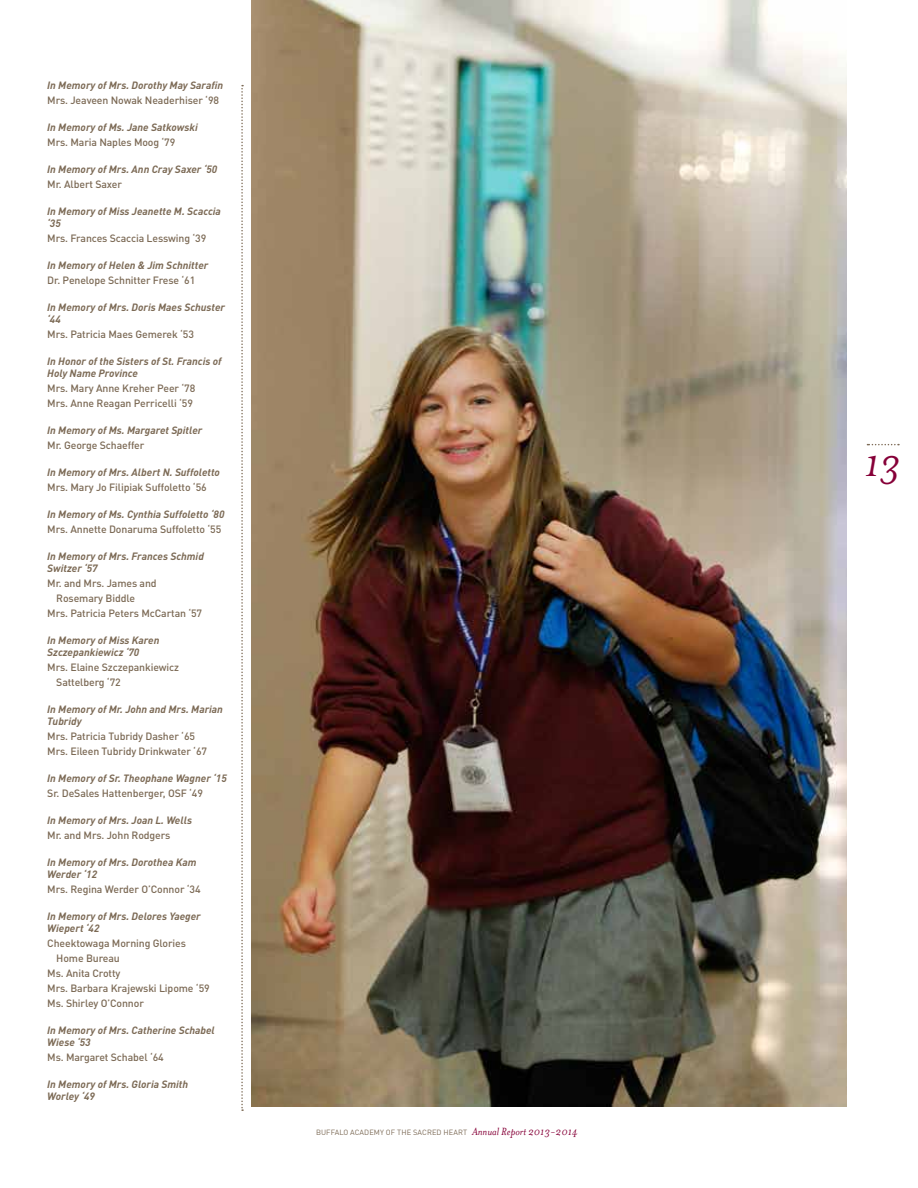
<style>
.page{position:relative;width:918px;height:1188px;background:#fff}
.page>*{position:absolute;margin:0;border:0;box-sizing:border-box;transform-origin:0 0}
.t1{font:italic 45px "Mrs Eaves";color:#860038}
.t2{font:italic 700 10.5px/12px "DIN Pro";color:#7c6a55}
.t3{font:500 10.5px/15px "DIN Pro";letter-spacing:-.01em;color:#7c6a55}
.t4{font:7.5px "DIN Pro";letter-spacing:.01em;color:#7c6a55}
.s1{font-family:"Mrs Eaves";font-style:italic;font-size:12px;color:#860038}
</style>
<div class="page">
<img style="left:251px;top:0;width:596px;height:1107px">
<svg style="left:867px;top:444px;width:32px;height:1px"></svg>
<svg style="left:241px;top:85px;width:2px;height:1026px"></svg>
<p class="t2" style="left:47px;top:79px;width:177px">In Memory of Mrs. Dorothy May Sarafin</p>
<p class="t3" style="left:47px;top:92px;width:173px">Mrs. Jeaveen Nowak Neaderhiser ‘98</p>
<p class="t2" style="left:47px;top:121px;width:152px">In Memory of Ms. Jane Satkowski</p>
<p class="t3" style="left:47px;top:134px;width:130px">Mrs. Maria Naples Moog ‘79</p>
<p class="t2" style="left:47px;top:163px;width:172px">In Memory of Mrs. Ann Cray Saxer ‘50</p>
<p class="t3" style="left:47px;top:176px;width:76px">Mr. Albert Saxer</p>
<p class="t2" style="left:47px;top:205px;width:175px">In Memory of Miss Jeanette M. Scaccia ‘35</p>
<p class="t3" style="left:47px;top:230px;width:161px">Mrs. Frances Scaccia Lesswing ‘39</p>
<p class="t2" style="left:47px;top:259px;width:163px">In Memory of Helen &amp; Jim Schnitter</p>
<p class="t3" style="left:47px;top:272px;width:150px">Dr. Penelope Schnitter Frese ‘61</p>
<p class="t2" style="left:47px;top:301px;width:179px">In Memory of Mrs. Doris Maes Schuster ‘44</p>
<p class="t3" style="left:47px;top:326px;width:148px">Mrs. Patricia Maes Gemerek ‘53</p>
<p class="t2" style="left:47px;top:355px;width:176px">In Honor of the Sisters of St. Francis of<br>Holy Name Province</p>
<p class="t3" style="left:47px;top:380px;width:150px">Mrs. Mary Anne Kreher Peer ‘78<br>Mrs. Anne Reagan Perricelli ‘59</p>
<p class="t2" style="left:47px;top:424px;width:157px">In Memory of Ms. Margaret Spitler</p>
<p class="t3" style="left:47px;top:437px;width:99px">Mr. George Schaeffer</p>
<p class="t2" style="left:47px;top:466px;width:174px">In Memory of Mrs. Albert N. Suffoletto</p>
<p class="t3" style="left:47px;top:479px;width:161px">Mrs. Mary Jo Filipiak Suffoletto ‘56</p>
<p class="t2" style="left:47px;top:508px;width:179px">In Memory of Ms. Cynthia Suffoletto ‘80</p>
<p class="t3" style="left:47px;top:521px;width:176px">Mrs. Annette Donaruma Suffoletto ‘55</p>
<p class="t2" style="left:47px;top:550px;width:158px">In Memory of Mrs. Frances Schmid<br>Switzer ‘57</p>
<p class="t3" style="left:47px;top:575px;width:111px">Mr. and Mrs. James and</p>
<p class="t3" style="left:56px;top:590px;width:80px">Rosemary Biddle</p>
<p class="t3" style="left:47px;top:605px;width:157px">Mrs. Patricia Peters McCartan ‘57</p>
<p class="t2" style="left:47px;top:634px;width:114px">In Memory of Miss Karen<br>Szczepankiewicz ‘70</p>
<p class="t3" style="left:56px;top:659px;width:124px;text-indent:-9px">Mrs. Elaine Szczepankiewicz<br>Sattelberg ‘72</p>
<p class="t2" style="left:47px;top:703px;width:177px">In Memory of Mr. John and Mrs. Marian<br>Tubridy</p>
<p class="t3" style="left:47px;top:728px;width:161px">Mrs. Patricia Tubridy Dasher ‘65<br>Mrs. Eileen Tubridy Drinkwater ‘67</p>
<p class="t2" style="left:47px;top:772px;width:181px">In Memory of Sr. Theophane Wagner ‘15</p>
<p class="t3" style="left:47px;top:785px;width:157px">Sr. DeSales Hattenberger, OSF ‘49</p>
<p class="t2" style="left:47px;top:814px;width:146px">In Memory of Mrs. Joan L. Wells</p>
<p class="t3" style="left:47px;top:827px;width:125px">Mr. and Mrs. John Rodgers</p>
<p class="t2" style="left:47px;top:856px;width:151px">In Memory of Mrs. Dorothea Kam<br>Werder ‘12</p>
<p class="t3" style="left:47px;top:881px;width:155px">Mrs. Regina Werder O’Connor ‘34</p>
<p class="t2" style="left:47px;top:910px;width:155px">In Memory of Mrs. Delores Yaeger<br>Wiepert ‘42</p>
<p class="t3" style="left:47px;top:935px;width:140px">Cheektowaga Morning Glories</p>
<p class="t3" style="left:56px;top:950px;width:65px">Home Bureau</p>
<p class="t3" style="left:47px;top:965px;width:75px">Ms. Anita Crotty</p>
<p class="t3" style="left:47px;top:980px;width:164px">Mrs. Barbara Krajewski Lipome ‘59</p>
<p class="t3" style="left:47px;top:995px;width:98px">Ms. Shirley O’Connor</p>
<p class="t2" style="left:47px;top:1024px;width:169px">In Memory of Mrs. Catherine Schabel<br>Wiese ‘53</p>
<p class="t3" style="left:47px;top:1049px;width:118px">Ms. Margaret Schabel ‘64</p>
<p class="t2" style="left:47px;top:1078px;width:142px">In Memory of Mrs. Gloria Smith<br>Worley ‘49</p>
<p class="t4" style="left:316px;top:1127px;width:263px">BUFFALO ACADEMY OF THE SACRED HEART <span class="s1">Annual Report 2013-2014</span></p>
<h1 class="t1" style="left:864px;top:438px;width:38px">13</h1>
</div>
